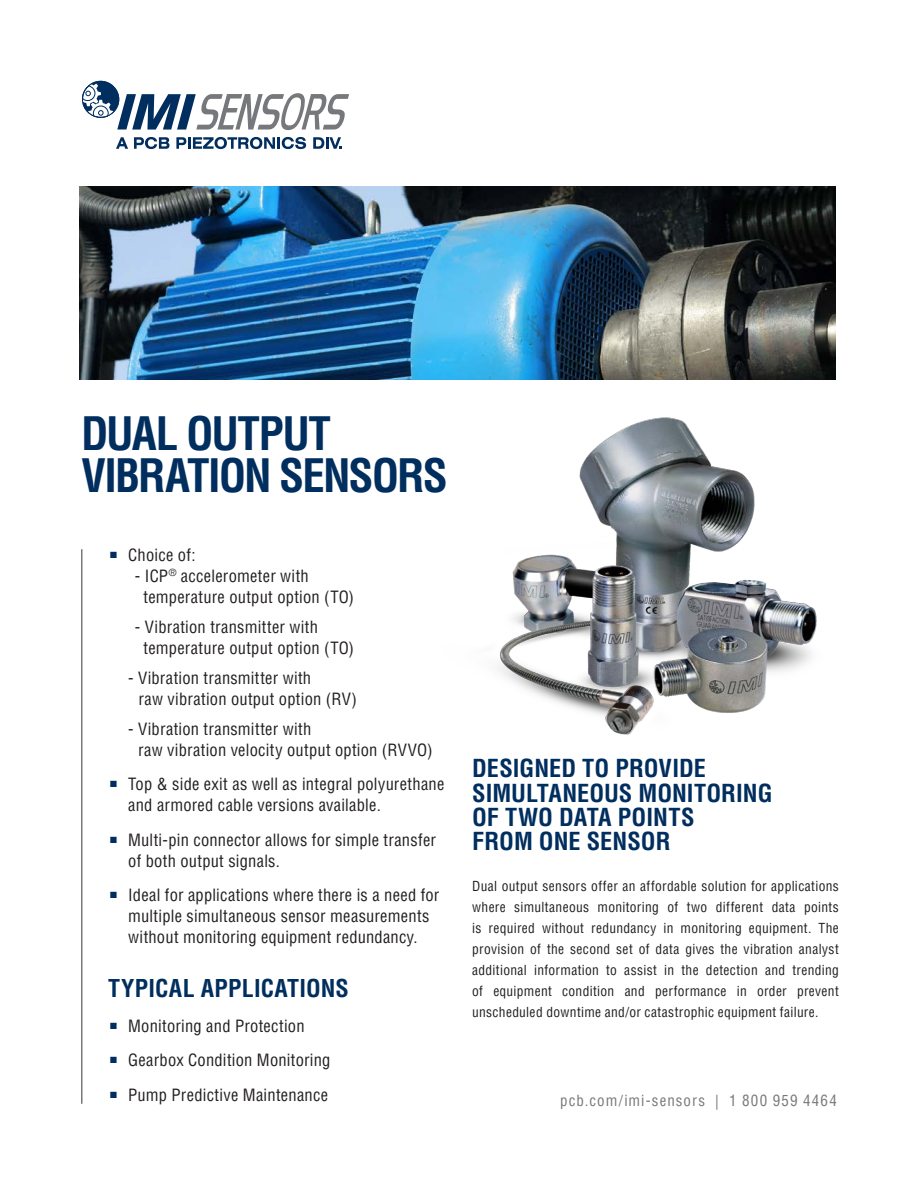
<style>
.page{position:relative;width:918px;height:1188px;background:#fff}
.page>*{position:absolute;margin:0;border:0;box-sizing:border-box;transform-origin:0 0}
.model{font:700 condensed 45px/42px "Helvetica LT Pro";letter-spacing:-.04em;color:#002e5e}
.subheader{font:700 condensed 24.3px/24.3px "Helvetica LT Pro";color:#002e5e}
.subheader-2{font:700 condensed 24px "Helvetica LT Pro";letter-spacing:.01em;color:#002e5e}
.t1{font:condensed 16.5px/21px "Helvetica LT Pro";letter-spacing:.015em;color:#231f20}
.Footer_Contact{font:condensed 15px "Helvetica LT Pro";letter-spacing:.07em;color:#76787b}
.Body_1{font:condensed 13.5px/21px "Helvetica LT Pro";letter-spacing:.025em;color:#231f20;text-align:justify}
</style>
<div class="page">
<hr style="left:81px;top:549px;width:1px;height:555px;background:#76787b">
<div style="left:83px;top:81px;width:36px;height:36px;background:#002e5e;border-radius:50%"></div>
<svg style="left:82px;top:84px;width:267px;height:46px"></svg>
<div style="left:82px;top:81px;width:37px;height:37px;border:1px solid #002e5e;border-radius:50%"></div>
<svg style="left:116px;top:137px;width:12px;height:12px"></svg>
<svg style="left:134px;top:137px;width:35px;height:12px"></svg>
<svg style="left:176px;top:137px;width:130px;height:12px"></svg>
<svg style="left:313px;top:137px;width:29px;height:12px"></svg>
<img style="left:80px;top:187px;width:756px;height:192px">
<img style="left:497px;top:417px;width:320px;height:318px">
<p class="model" style="left:81px;top:412px;width:368px">DUAL OUTPUT<br>VIBRATION SENSORS</p>
<p class="t1" style="left:110px;top:544px;width:87px"><sup>■</sup> Choice of:</p>
<p class="t1" style="left:144px;top:565px;width:212px;text-indent:-9px">- ICP<sup>®</sup> accelerometer with temperature output option (TO)</p>
<p class="t1" style="left:144px;top:616px;width:212px;text-indent:-9px">- Vibration transmitter with temperature output option (TO)</p>
<p class="t1" style="left:139px;top:667px;width:220px;text-indent:-10px">- Vibration transmitter with<br>raw vibration output option (RV)</p>
<p class="t1" style="left:138px;top:718px;width:296px;text-indent:-10px">- Vibration transmitter with<br>raw vibration velocity output option (RVVO)</p>
<p class="t1" style="left:128px;top:774px;width:318px;text-indent:-18px"><sup>■</sup> Top &amp; side exit as well as integral polyurethane and armored cable versions available.</p>
<p class="t1" style="left:128px;top:829px;width:309px;text-indent:-18px"><sup>■</sup> Multi-pin connector allows for simple transfer of both output signals.</p>
<p class="t1" style="left:110px;top:885px;width:331px;text-align:center"><sup>■</sup> Ideal for applications where there is a need for multiple simultaneous sensor measurements without monitoring equipment redundancy.</p>
<p class="subheader-2" style="left:108px;top:972px;width:242px">TYPICAL APPLICATIONS</p>
<p class="t1" style="left:110px;top:1015px;width:196px"><sup>■</sup> Monitoring and Protection</p>
<p class="t1" style="left:110px;top:1050px;width:222px"><sup>■</sup> Gearbox Condition Monitoring</p>
<p class="t1" style="left:110px;top:1084px;width:219px"><sup>■</sup> Pump Predictive Maintenance</p>
<p class="subheader" style="left:472px;top:756px;width:302px">DESIGNED TO PROVIDE<br>SIMULTANEOUS MONITORING<br>OF TWO DATA POINTS<br>FROM ONE SENSOR</p>
<p class="Body_1" style="left:472px;top:876px;width:368px">Dual output sensors offer an affordable solution for applications where simultaneous monitoring of two different data points is required without redundancy in monitoring equipment. The provision of the second set of data gives the vibration analyst additional information to assist in the detection and trending of equipment condition and performance in order prevent unscheduled downtime and/or catastrophic equipment failure.</p>
<p class="Footer_Contact" style="left:560px;top:1091px;width:278px">pcb.com/imi-sensors | 1 800 959 4464</p>
</div>
